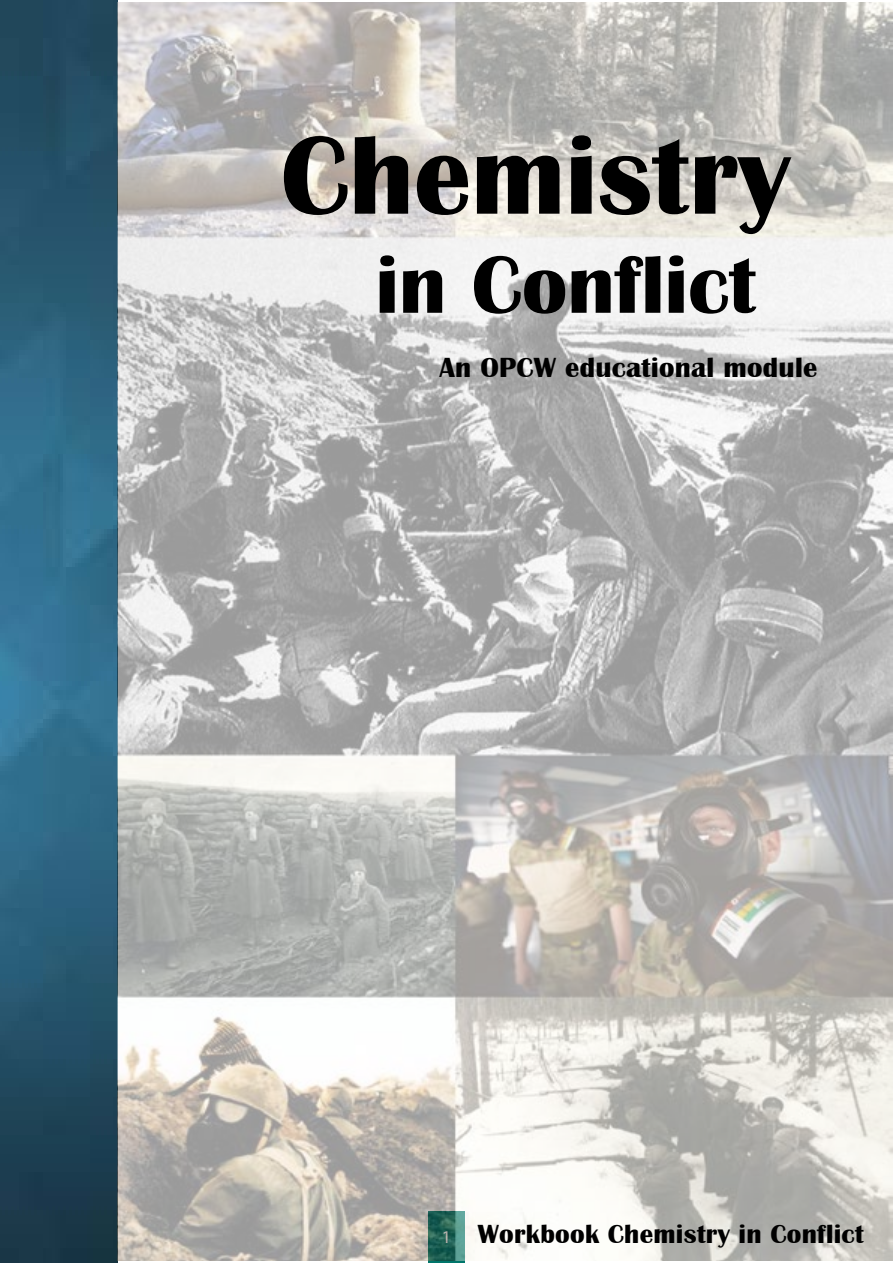
<style>
.page{position:relative;width:893px;height:1263px;background:#fff}
.page>*{position:absolute;margin:0;border:0;box-sizing:border-box;transform-origin:0 0}
.t1{font:700 114.6px "Britannic";color:#000}
.t2{font:700 84px "Britannic";color:#000}
.t3{font:700 28.5px "Britannic";letter-spacing:.01em;color:#000}
.t4{font:700 27px "Britannic";letter-spacing:.01em;color:#000}
.t5{font:12px "Myriad Pro";color:#000}
.s1{font-family:"Myriad Pro";font-weight:400;font-size:18px;color:#fff}
</style>
<div class="page">
<div style="left:428px;top:1211px;width:37px;height:52px;background:#00766b"></div>
<img style="left:0;top:0;width:118px;height:1263px">
<img style="left:118px;top:2px;width:775px;height:1259px">
<h1 class="t1" style="left:281px;top:111px;width:511px">Chemistry</h1>
<h2 class="t2" style="left:375px;top:237px;width:382px">in Conflict</h2>
<p class="t3" style="left:439px;top:351px;width:379px">An OPCW educational module</p>
<p class="t4" style="left:442px;top:1218px;width:423px"><span class="s1">1</span> Workbook Chemistry in Conflict</p>
<p class="t5" style="left:701px;top:1232px;width:160px">Workbook Chemistry in Conflict</p>
</div>
